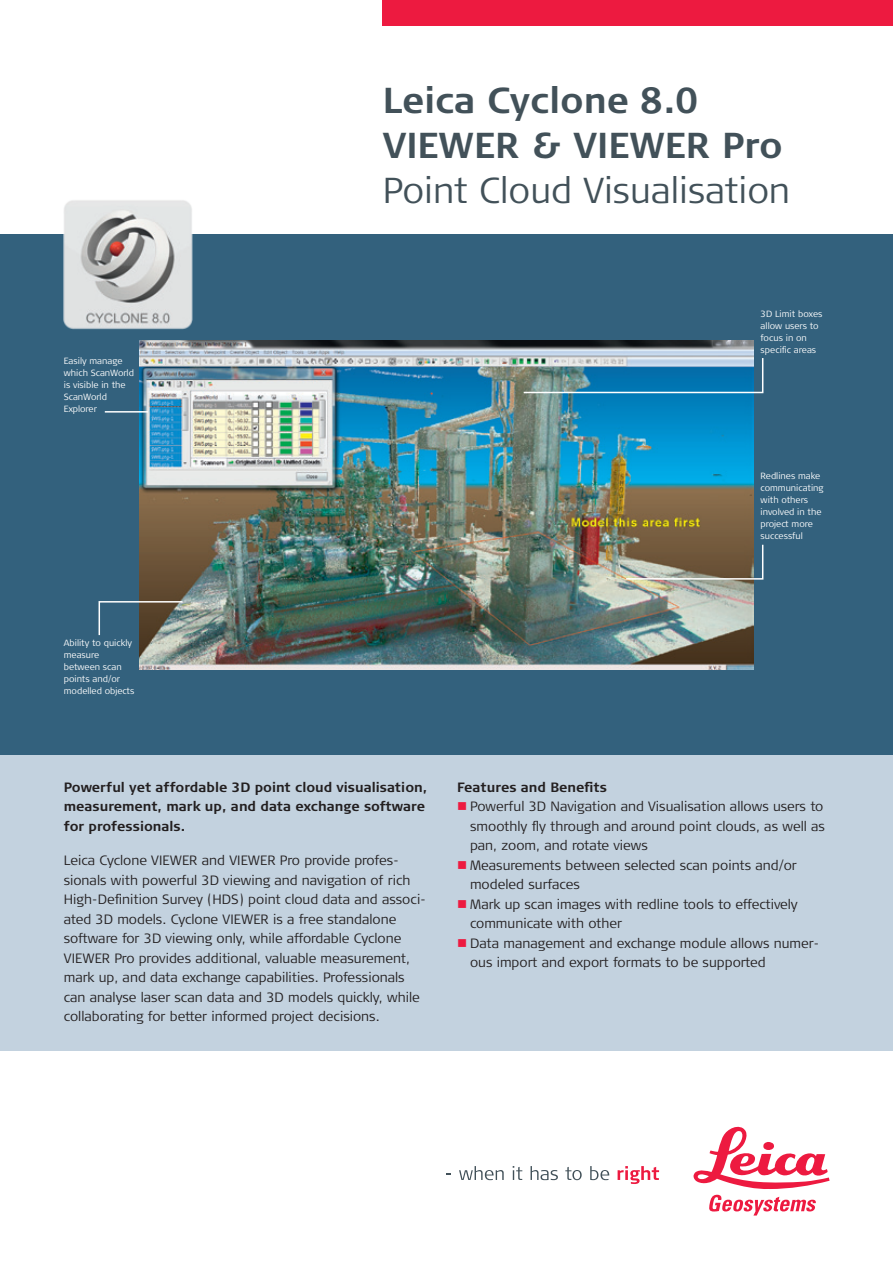
<style>
.page{position:relative;width:893px;height:1263px;background:#fff}
.page>*{position:absolute;margin:0;border:0;box-sizing:border-box;transform-origin:0 0}
.t1{font:700 36px/45px "Signa Column";color:#425159}
.t2{font:300 36px "Signa Column";color:#425159}
.t3{font:300 13.5px/19.5px "Signa Column";color:#231f20}
.t4{font:700 13.5px/19.5px "Signa Column";color:#231f20}
.t5{font:300 9px/12px "Signa Column";color:#fff}
.s1{color:#ed1a40}
</style>
<div class="page">
<div style="left:383px;top:0;width:510px;height:26px;background:#ed1a40"></div>
<svg style="left:459px;top:1166px;width:45px;height:14px"></svg>
<svg style="left:513px;top:1166px;width:9px;height:14px"></svg>
<svg style="left:531px;top:1166px;width:27px;height:14px"></svg>
<svg style="left:565px;top:1167px;width:17px;height:13px"></svg>
<svg style="left:590px;top:1166px;width:19px;height:14px"></svg>
<svg style="left:618px;top:1166px;width:41px;height:18px"></svg>
<svg style="left:693px;top:1127px;width:136px;height:62px"></svg>
<svg style="left:709px;top:1195px;width:107px;height:20px"></svg>
<div style="left:0;top:642px;width:893px;height:408px;background:#c3d2df"></div>
<div style="left:0;top:234px;width:893px;height:520px;background:#33617d"></div>
<img style="left:139px;top:341px;width:614px;height:328px">
<svg style="left:522px;top:356px;width:242px;height:38px;background:#5996b5"></svg>
<hr style="left:105px;top:411px;width:43px;height:2px;background:#fff">
<svg style="left:98px;top:600px;width:86px;height:37px"></svg>
<img style="left:63px;top:200px;width:130px;height:130px">
<svg style="left:625px;top:543px;width:139px;height:37px;background:#807460"></svg>
<h1 class="t1" style="left:383px;top:78px;width:402px">Leica Cyclone 8.0<br>VIEWER &amp; VIEWER Pro</h1>
<h1 class="t2" style="left:383px;top:170px;width:409px">Point Cloud Visualisation</h1>
<p class="t5" style="left:64px;top:355px;width:72px">Easily manage which ScanWorld is visible in the<br>ScanWorld<br>Explorer</p>
<p class="t5" style="left:761px;top:307px;width:63px">3D Limit boxes allow users to focus in on specific areas</p>
<p class="t5" style="left:761px;top:470px;width:64px">Redlines make communicating with others involved in the project more successful</p>
<p class="t5" style="left:64px;top:637px;width:72px">Ability to quickly measure between scan points and/or modelled objects</p>
<p class="t4" style="left:64px;top:777px;width:365px">Powerful yet affordable 3D point cloud visualisation, measurement, mark up, and data exchange software for professionals.</p>
<p class="t3" style="left:64px;top:851px;width:364px">Leica Cyclone VIEWER and VIEWER Pro provide profes&shy;sionals with powerful 3D viewing and navigation of rich High- Definition Survey (HDS) point cloud data and associ&shy;ated 3D models. Cyclone VIEWER is a free standalone software for 3D viewing only, while affordable Cyclone VIEWER Pro provides additional, valuable measurement, mark up, and data exchange capabilities. Professionals can analyse laser scan data and 3D models quickly, while collaborating for better informed project decisions.</p>
<p class="t4" style="left:457px;top:777px;width:151px">Features and Benefits</p>
<p class="t3" style="left:470px;top:797px;width:356px;text-align:justify;text-indent:-13px"><span class="s1">■</span> Powerful 3D Navigation and Visualisation allows users to smoothly fly through and around point clouds, as well as pan, zoom, and rotate views</p>
<p class="t3" style="left:470px;top:855px;width:328px;text-indent:-13px"><span class="s1">■</span> Measurements between selected scan points and/or modeled surfaces</p>
<p class="t3" style="left:470px;top:894px;width:329px;text-indent:-13px"><span class="s1">■</span> Mark up scan images with redline tools to effectively communicate with other</p>
<p class="t3" style="left:470px;top:933px;width:351px;text-indent:-13px"><span class="s1">■</span> Data management and exchange module allows numer&shy;ous import and export formats to be supported</p>
</div>
